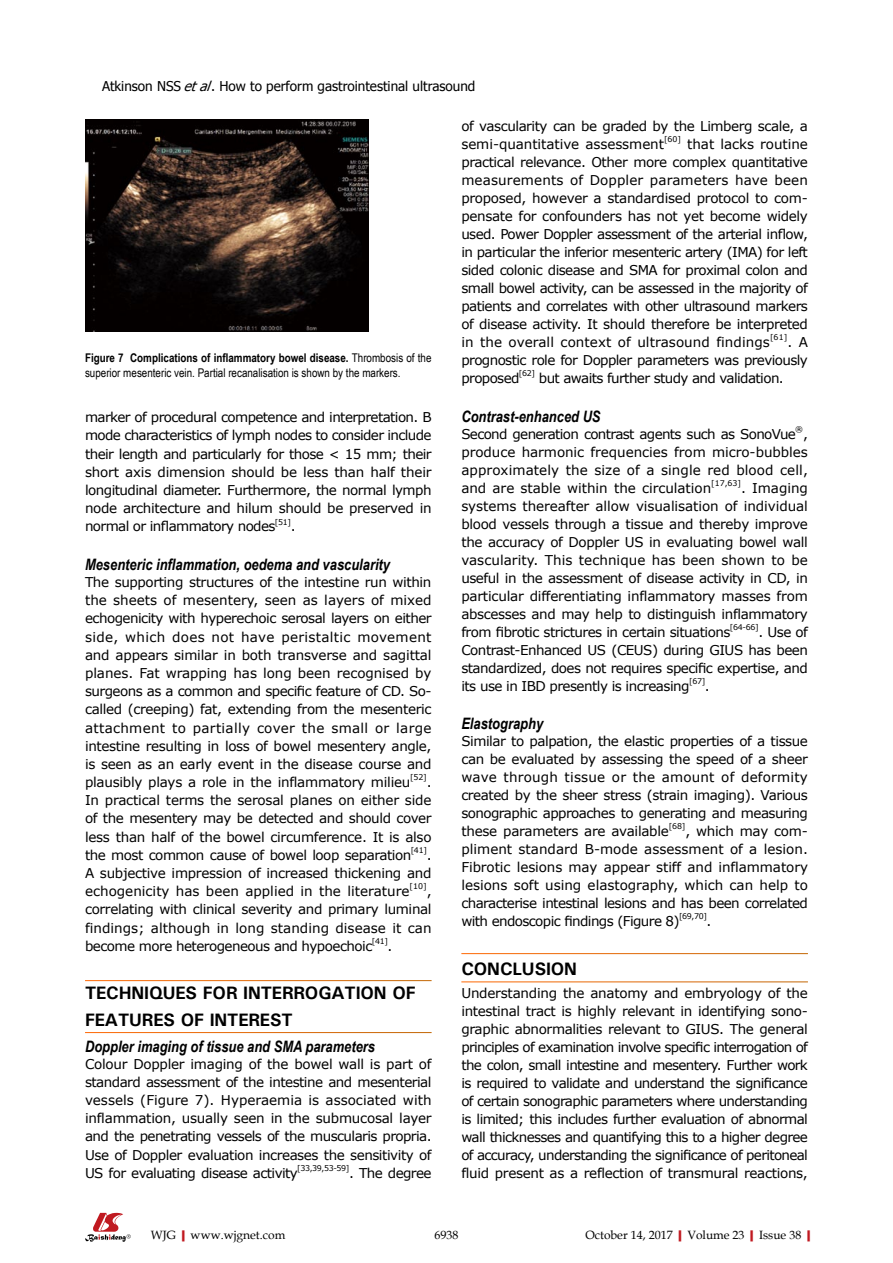
<style>
.page{position:relative;width:893px;height:1263px;background:#fff}
.page>*{position:absolute;margin:0;border:0;box-sizing:border-box;transform-origin:0 0}
.t1{font:700 18px/27px "Univers";letter-spacing:-.01em;color:#000}
.t2{font:italic 700 15.75px "Arial Narrow";color:#000}
.t3{font:13.5px/18px "Verdana";letter-spacing:-.03em;color:#000;text-align:justify}
.t4{font:13.5px "Tahoma";color:#000}
.t5{font:13.5px "Verdana";letter-spacing:-.05em;color:#000}
.t6{font:12px/15px "Arial Narrow";color:#000}
.t7{font:12px "Book Antiqua";color:#000}
.t8{font:7.8px "Verdana";letter-spacing:-.04em;color:#000}
.s1{font-style:italic}
.s2{font-weight:700}
.s3{font-weight:700;color:#c01920}
</style>
<div class="page">
<svg style="left:85px;top:1213px;width:46px;height:29px"></svg>
<img style="left:85px;top:119px;width:283px;height:212px">
<p class="t4" style="left:102px;top:77px;width:375px">Atkinson NSS <span class="s1">etal</span>. How to perform gastrointestinal ultrasound</p>
<p class="t6" style="left:85px;top:350px;width:348px"><span class="s2">Figure 7 Complications of inflammatory bowel disease.</span> Thrombosis of the superior mesenteric vein. Partial recanalisation is shown by the markers.</p>
<p class="t3" style="left:85px;top:408px;width:348px">marker of procedural competence and interpretation. B mode characteristics of lymph nodes to consider include their length and particularly for those &lt; 15 mm; their short axis dimension should be less than half their longitudinal diameter. Furthermore, the normal lymph node architecture and hilum should be preserved in normal or inflammatory nodes</p>
<p class="t8" style="left:275px;top:517px;width:18px">[51]</p>
<p class="t3" style="left:291px;top:517px;width:6px">.</p>
<p class="t2" style="left:85px;top:553px;width:307px">Mesenteric inflammation, oedema and vascularity</p>
<p class="t3" style="left:85px;top:573px;width:348px;text-align:left">The supporting structures of the intestine run within the sheets of mesentery, seen as layers of mixed echogenicity with hyperechoic serosal layers on either side, which does not have peristaltic movement and appears similar in both transverse and sagittal planes. Fat wrapping has long been recognised by surgeons as a common and specific feature of CD. So&shy;called (creeping) fat, extending from the mesenteric attachment to partially cover the small or large intestine resulting in loss of bowel mesentery angle, is seen as an early event in the disease course and plausibly plays a role in the inflammatory milieu</p>
<p class="t8" style="left:410px;top:772px;width:18px">[52]</p>
<p class="t3" style="left:85px;top:773px;width:348px;text-indent:342px">.<br>In practical terms the serosal planes on either side of the mesentery may be detected and should cover less than half of the bowel circumference. It is also the most common cause of bowel loop separation</p>
<p class="t8" style="left:411px;top:845px;width:18px">[41]</p>
<p class="t3" style="left:85px;top:845px;width:348px;text-indent:342px">.<br>A subjective impression of increased thickening and echogenicity has been applied in the literature</p>
<p class="t8" style="left:409px;top:881px;width:19px">[10]</p>
<p class="t3" style="left:85px;top:882px;width:348px;text-indent:342px">, correlating with clinical severity and primary luminal findings; although in long standing disease it can become more heterogeneous and hypoechoic</p>
<p class="t8" style="left:372px;top:936px;width:18px">[41]</p>
<p class="t3" style="left:388px;top:936px;width:6px">.</p>
<p class="t1" style="left:85px;top:979px;width:332px">TECHNIQUES FOR INTERROGATION OF<br>FEATURES OF INTEREST</p>
<p class="t2" style="left:85px;top:1034px;width:292px">Doppler imaging of tissue and SMA parameters</p>
<p class="t3" style="left:85px;top:1054px;width:348px">Colour Doppler imaging of the bowel wall is part of standard assessment of the intestine and mesenterial vessels (Figure 7). Hyperaemia is associated with inflammation, usually seen in the submucosal layer and the penetrating vessels of the muscularis propria.<br>Use of Doppler evaluation increases the sensitivity of US for evaluating disease activity</p>
<p class="t8" style="left:297px;top:1163px;width:54px">[33,39,53-59]</p>
<p class="t3" style="left:349px;top:1163px;width:84px">. The degree</p>
<p class="t3" style="left:461px;top:116px;width:348px">of vascularity can be graded by the Limberg scale, a semi-quantitative assessment</p>
<p class="t8" style="left:664px;top:134px;width:19px">[60]</p>
<p class="t3" style="left:461px;top:135px;width:348px;text-indent:226px">that lacks routine practical relevance. Other more complex quantitative measurements of Doppler parameters have been proposed, however a standardised protocol to com&shy;pensate for confounders has not yet become widely used. Power Doppler assessment of the arterial inflow, in particular the inferior mesenteric artery (IMA) for left sided colonic disease and SMA for proximal colon and small bowel activity, can be assessed in the majority of patients and correlates with other ultrasound markers of disease activity. It should therefore be interpreted in the overall context of ultrasound findings</p>
<p class="t8" style="left:770px;top:333px;width:19px">[61]</p>
<p class="t3" style="left:461px;top:333px;width:348px;text-indent:326px">. A prognostic role for Doppler parameters was previously proposed</p>
<p class="t8" style="left:519px;top:369px;width:18px">[62]</p>
<p class="t3" style="left:539px;top:369px;width:246px">but awaits further study and validation.</p>
<p class="t2" style="left:461px;top:404px;width:141px">Contrast-enhanced US</p>
<p class="t5" style="left:461px;top:425px;width:336px">Second generation contrast agents such as SonoVue</p>
<p class="t8" style="left:795px;top:424px;width:9px">®</p>
<p class="t3" style="left:461px;top:424px;width:348px;text-indent:342px">, produce harmonic frequencies from micro-bubbles approximately the size of a single red blood cell, and are stable within the circulation</p>
<p class="t8" style="left:711px;top:478px;width:31px">[17,63]</p>
<p class="t3" style="left:461px;top:478px;width:348px;text-indent:280px">. Imaging systems thereafter allow visualisation of individual blood vessels through a tissue and thereby improve the accuracy of Doppler US in evaluating bowel wall vascularity. This technique has been shown to be useful in the assessment of disease activity in CD, in particular differentiating inflammatory masses from abscesses and may help to distinguish inflammatory from fibrotic strictures in certain situations</p>
<p class="t8" style="left:730px;top:622px;width:30px">[64-66]</p>
<p class="t3" style="left:461px;top:622px;width:348px;text-indent:297px">. Use of Contrast-Enhanced US (CEUS) during GIUS has been standardized, does not requires specific expertise, and its use in IBD presently is increasing</p>
<p class="t8" style="left:689px;top:676px;width:18px">[67]</p>
<p class="t3" style="left:705px;top:676px;width:6px">.</p>
<p class="t2" style="left:461px;top:712px;width:83px">Elastography</p>
<p class="t3" style="left:461px;top:732px;width:348px">Similar to palpation, the elastic properties of a tissue can be evaluated by assessing the speed of a sheer wave through tissue or the amount of deformity created by the sheer stress (strain imaging). Various sonographic approaches to generating and measuring these parameters are available</p>
<p class="t8" style="left:669px;top:822px;width:18px">[68]</p>
<p class="t3" style="left:461px;top:822px;width:348px;text-indent:224px">, which may com&shy;pliment standard B-mode assessment of a lesion.<br>Fibrotic lesions may appear stiff and inflammatory lesions soft using elastography, which can help to characterise intestinal lesions and has been correlated with endoscopic findings (Figure 8)</p>
<p class="t8" style="left:679px;top:912px;width:29px">[69,70]</p>
<p class="t3" style="left:707px;top:912px;width:6px">.</p>
<p class="t1" style="left:461px;top:955px;width:117px">CONCLUSION</p>
<p class="t3" style="left:461px;top:984px;width:348px">Understanding the anatomy and embryology of the intestinal tract is highly relevant in identifying sono&shy;graphic abnormalities relevant to GIUS. The general principles of examination involve specific interrogation of the colon, small intestine and mesentery. Further work is required to validate and understand the significance of certain sonographic parameters where understanding is limited; this includes further evaluation of abnormal wall thicknesses and quantifying this to a higher degree of accuracy, understanding the significance of peritoneal fluid present as a reflection of transmural reactions,</p>
<p class="t7" style="left:151px;top:1226px;width:136px">WJG<span class="s3">|</span>www.wjgnet.com</p>
<p class="t7" style="left:434px;top:1226px;width:25px">6938</p>
<p class="t7" style="left:585px;top:1226px;width:232px">October 14, 2017<span class="s3">|</span>Volume 23<span class="s3">|</span>Issue 38<span class="s3">|</span></p>
</div>
